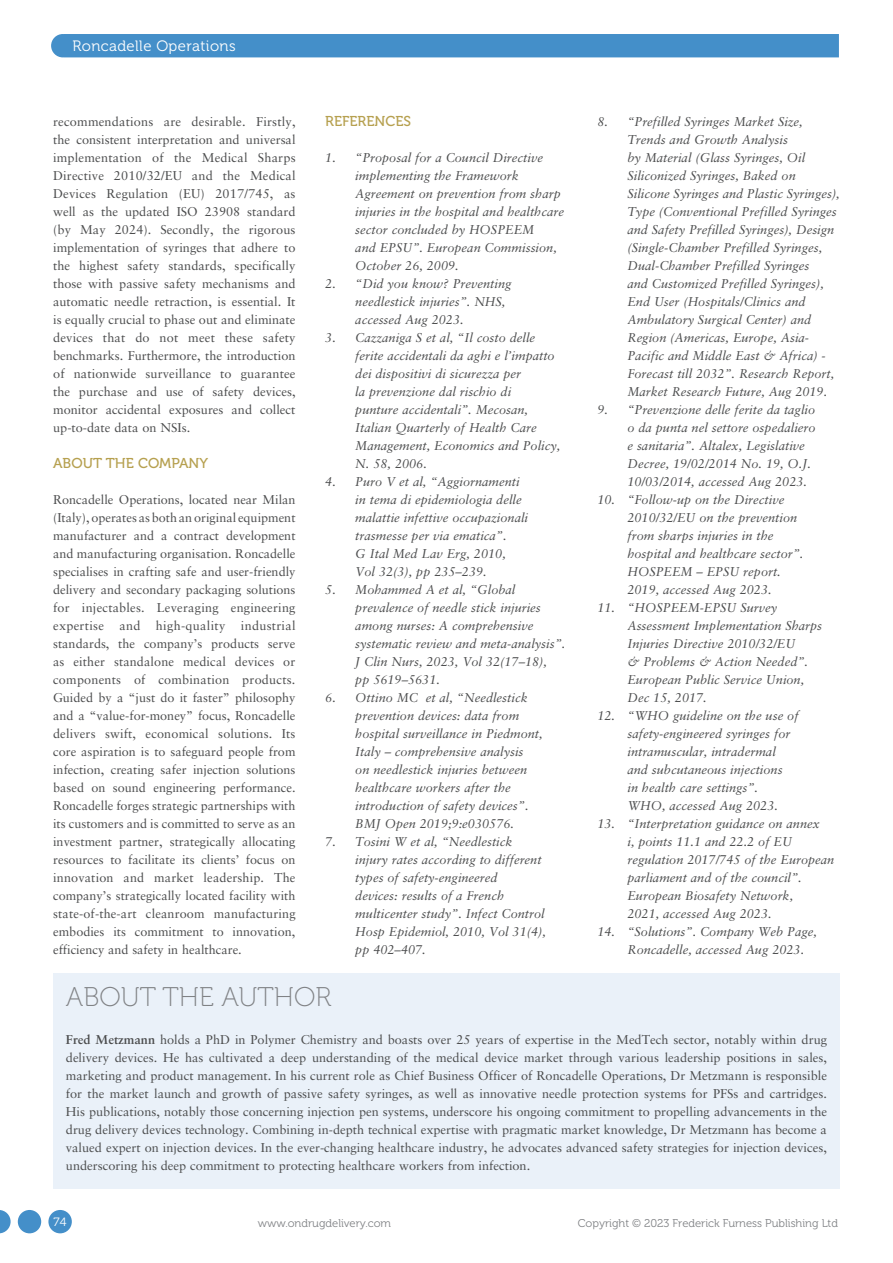
<style>
.page{position:relative;width:893px;height:1263px;background:#fff}
.page>*{position:absolute;margin:0;border:0;box-sizing:border-box;transform-origin:0 0}
.MF_Boxed_text_title{font:27px "Museo 100";color:#808285}
.t1{font:15px "Museo 300";letter-spacing:.025em;color:#fff}
.MF_Xhead{font:14.25px "Museo 500";color:#b6a04f}
.MF_body_no_indent{font:12.75px/18px "Sabon LT Std";color:#4b4c4d;text-align:justify}
.MF_References{font:italic 12.75px/18px "Sabon LT Std";color:#4b4c4d}
.t2{font:12px "Museo 300";color:#fff}
.t3{font:11.25px "Museo 300";color:#808285}
.s1{font-weight:700}
</style>
<div class="page">
<div style="left:51px;top:34px;width:788px;height:23px;background:#448fc9"></div>
<div style="left:53px;top:973px;width:787px;height:215px;background:#eaf1f9"></div>
<div style="left:48px;top:1210px;width:24px;height:23px;background:#448fc9;border-radius:50%"></div>
<div style="left:18px;top:1210px;width:23px;height:23px;background:#448fc9;border-radius:50%"></div>
<svg style="left:0;top:1210px;width:11px;height:23px"></svg>
<p class="t1" style="left:72px;top:37px;width:165px">Roncadelle Operations</p>
<p class="MF_body_no_indent" style="left:53px;top:112px;width:244px">recommendations are desirable. Firstly, the consistent interpretation and universal implementation of the Medical Sharps Directive 2010/32/EU and the Medical Devices Regulation (EU) 2017/745, as well as the updated ISO 23908 standard (by May 2024). Secondly, the rigorous implementation of syringes that adhere to the highest safety standards, specifically those with passive safety mechanisms and automatic needle retraction, is essential. It is equally crucial to phase out and eliminate devices that do not meet these safety benchmarks. Furthermore, the introduction of nationwide surveillance to guarantee the purchase and use of safety devices, monitor accidental exposures and collect up-to-date data on NSIs.</p>
<p class="MF_Xhead" style="left:53px;top:455px;width:156px">ABOUT THE COMPANY</p>
<p class="MF_body_no_indent" style="left:53px;top:490px;width:244px">Roncadelle Operations, located near Milan (Italy), operates as both an original equipment manufacturer and a contract development and manufacturing organisation. Roncadelle specialises in crafting safe and user-friendly delivery and secondary packaging solutions for injectables. Leveraging engineering expertise and high-quality industrial standards, the company’s products serve as either standalone medical devices or components of combination products.<br>Guided by a “just do it faster” philosophy and a “value-for-money” focus, Roncadelle delivers swift, economical solutions. Its core aspiration is to safeguard people from infection, creating safer injection solutions based on sound engineering performance.<br>Roncadelle forges strategic partnerships with its customers and is committed to serve as an investment partner, strategically allocating resources to facilitate its clients’ focus on innovation and market leadership. The company’s strategically located facility with state-of-the-art cleanroom manufacturing embodies its commitment to innovation, efficiency and safety in healthcare.</p>
<p class="MF_Xhead" style="left:325px;top:113px;width:87px">REFERENCES</p>
<p class="MF_References" style="left:355px;top:149px;width:210px;text-indent:-30px">1. “Proposal for a Council Directive implementing the Framework<br>Agreement on prevention from sharp injuries in the hospital and healthcare sector concluded by HOSPEEM<br>and EPSU”. European Commission,<br>October 26, 2009.</p>
<p class="MF_References" style="left:355px;top:275px;width:158px;text-indent:-30px">2. “Did you know? Preventing needlestick injuries”. NHS, accessed Aug 2023.</p>
<p class="MF_References" style="left:355px;top:329px;width:207px;text-indent:-30px">3. Cazzaniga S et al, “Il costo delle ferite accidentali da aghi e l’impatto dei dispositivi di sicurezza per<br>la prevenzione dal rischio di<br>punture accidentali”. Mecosan,<br>Italian Quarterly of Health Care<br>Management, Economics and Policy,<br>N. 58, 2006.</p>
<p class="MF_References" style="left:355px;top:473px;width:174px;text-indent:-30px">4. Puro V et al, “Aggiornamenti in tema di epidemiologia delle malattie infettive occupazionali trasmesse per via ematica”.<br>G Ital Med Lav Erg, 2010,<br>Vol 32(3), pp 235–239.</p>
<p class="MF_References" style="left:355px;top:581px;width:212px;text-indent:-30px">5. Mohammed A et al, “Global prevalence of needle stick injuries among nurses: A comprehensive systematic review and meta-analysis”.<br>J Clin Nurs, 2023, Vol 32(17–18),<br>pp 5619–5631.</p>
<p class="MF_References" style="left:355px;top:689px;width:189px;text-indent:-30px">6. Ottino MC et al, “Needlestick prevention devices: data from hospital surveillance in Piedmont,<br>Italy – comprehensive analysis<br>on needlestick injuries between healthcare workers after the introduction of safety devices”.<br>BMJ Open 2019;9:e030576.</p>
<p class="MF_References" style="left:355px;top:833px;width:192px;text-indent:-30px">7. Tosini W et al, “Needlestick injury rates according to different types of safety-engineered<br>devices: results of a French multicenter study”. Infect Control<br>Hosp Epidemiol, 2010, Vol 31(4), pp 402–407.</p>
<p class="MF_References" style="left:627px;top:113px;width:214px;text-indent:-30px">8. “Prefilled Syringes Market Size, Trends and Growth Analysis<br>by Material (Glass Syringes, Oil Siliconized Syringes, Baked on Silicone Syringes and Plastic Syringes), Type (Conventional Prefilled Syringes and Safety Prefilled Syringes), Design (Single-Chamber Prefilled Syringes, Dual-Chamber Prefilled Syringes<br>and Customized Prefilled Syringes), End User (Hospitals/Clinics and Ambulatory Surgical Center) and Region (Americas, Europe, Asia-Pacific and Middle East &amp; Africa) - Forecast till 2032”. Research Report, Market Research Future, Aug 2019.</p>
<p class="MF_References" style="left:627px;top:401px;width:190px;text-indent:-30px">9. “Prevenzione delle ferite da taglio o da punta nel settore ospedaliero e sanitaria”. Altalex, Legislative Decree, 19/02/2014 No. 19, O.J.<br>10/03/2014, accessed Aug 2023.</p>
<p class="MF_References" style="left:627px;top:491px;width:178px;text-indent:-30px">10. “Follow-up on the Directive<br>2010/32/EU on the prevention from sharps injuries in the hospital and healthcare sector”.<br>HOSPEEM – EPSU report.<br>2019, accessed Aug 2023.</p>
<p class="MF_References" style="left:627px;top:599px;width:196px;text-indent:-30px">11. “HOSPEEM-EPSU Survey<br>Assessment Implementation Sharps<br>Injuries Directive 2010/32/EU<br>&amp; Problems &amp; Action Needed”.<br>European Public Service Union,<br>Dec 15, 2017.</p>
<p class="MF_References" style="left:627px;top:707px;width:173px;text-indent:-30px">12. “WHO guideline on the use of safety-engineered syringes for intramuscular, intradermal and subcutaneous injections<br>in health care settings”.<br>WHO, accessed Aug 2023.</p>
<p class="MF_References" style="left:627px;top:815px;width:208px;text-indent:-30px">13. “Interpretation guidance on annex<br>i, points 11.1 and 22.2 of EU regulation 2017/745 of the European parliament and of the council”.<br>European Biosafety Network,<br>2021, accessed Aug 2023.</p>
<p class="MF_References" style="left:627px;top:923px;width:191px;text-indent:-30px">14. “Solutions”. Company Web Page,<br>Roncadelle, accessed Aug 2023.</p>
<p class="MF_Boxed_text_title" style="left:66px;top:982px;width:267px">ABOUT THE AUTHOR</p>
<p class="MF_body_no_indent" style="left:66px;top:1030px;width:763px"><span class="s1">Fred Metzmann</span> holds a PhD in Polymer Chemistry and boasts over 25 years of expertise in the MedTech sector, notably within drug delivery devices. He has cultivated a deep understanding of the medical device market through various leadership positions in sales, marketing and product management. In his current role as Chief Business Officer of Roncadelle Operations, Dr Metzmann is responsible for the market launch and growth of passive safety syringes, as well as innovative needle protection systems for PFSs and cartridges.<br>His publications, notably those concerning injection pen systems, underscore his ongoing commitment to propelling advancements in the drug delivery devices technology. Combining in-depth technical expertise with pragmatic market knowledge, Dr Metzmann has become a valued expert on injection devices. In the ever-changing healthcare industry, he advocates advanced safety strategies for injection devices, underscoring his deep commitment to protecting healthcare workers from infection.</p>
<p class="t2" style="left:54px;top:1215px;width:14px">74</p>
<p class="t3" style="left:258px;top:1217px;width:135px">www.ondrugdelivery.com</p>
<p class="t3" style="left:578px;top:1217px;width:262px">Copyright © 2023 Frederick Furness Publishing Ltd</p>
</div>
